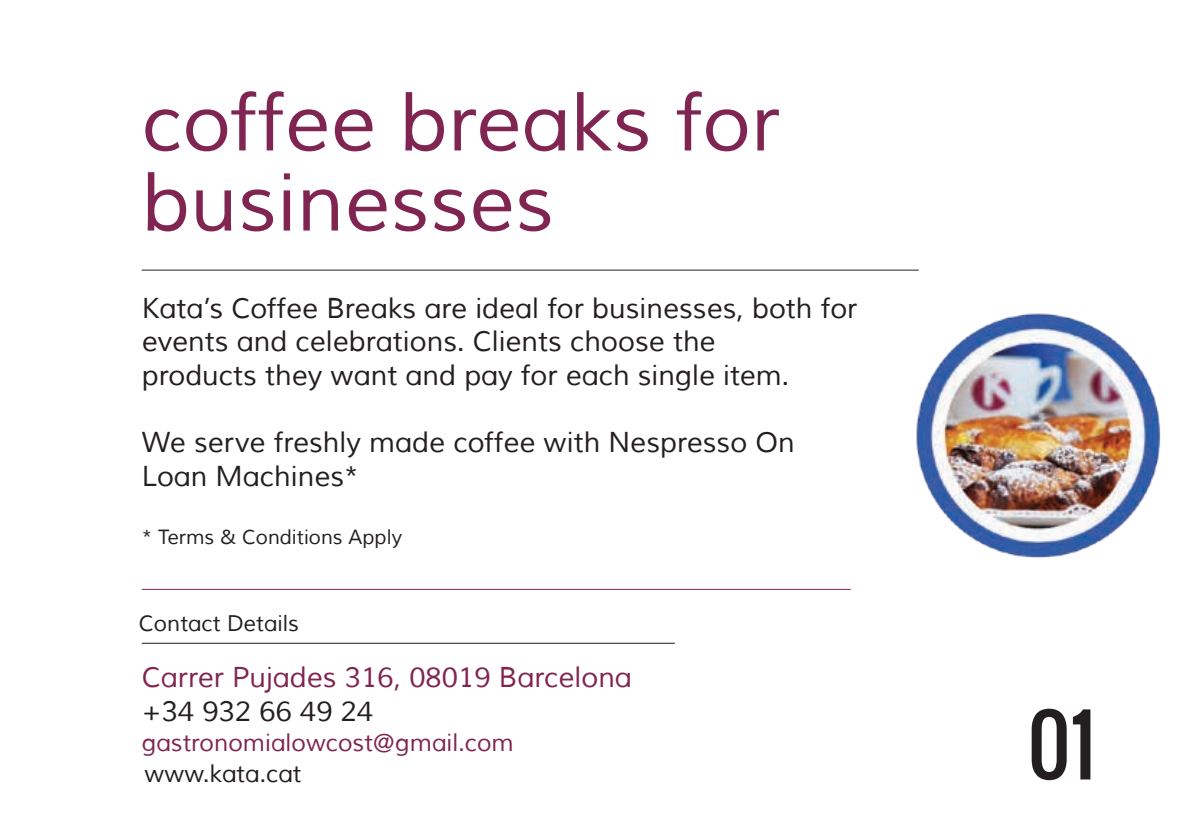
<style>
.page{position:relative;width:1191px;height:840px;background:#fff}
.page>*{position:absolute;margin:0;border:0;box-sizing:border-box;transform-origin:0 0}
.t1{font:80px/80px "Muli";color:#802451}
.t2{font:80px "Oswald";color:#231f20}
.t3{font:28px/33.6px "Muli";color:#231f20}
.t4{font:28px "Muli";color:#802451}
.t5{font:24px "Muli";color:#802451}
.t6{font:24px "Muli";color:#231f20}
.t7{font:22px "Muli";color:#231f20}
.t8{font:20px "Muli";color:#231f20}
</style>
<div class="page">
<hr style="left:142px;top:269px;width:776px;height:1px;background:#231f20">
<hr style="left:142px;top:588px;width:708px;height:1px;background:#802451">
<hr style="left:142px;top:642px;width:533px;height:1px;background:#231f20">
<img style="left:916px;top:313px;width:245px;height:245px">
<h1 class="t1" style="left:142px;top:84px;width:639px">coffee breaks for businesses</h1>
<p class="t3" style="left:142px;top:291px;width:717px">Kata’s Coffee Breaks are ideal for businesses, both for events and celebrations. Clients choose the<br>products they want and pay for each single item.</p>
<p class="t3" style="left:142px;top:426px;width:654px">We serve freshly made coffee with Nespresso On<br>Loan Machines*</p>
<p class="t8" style="left:142px;top:524px;width:262px">* Terms &amp; Conditions Apply</p>
<p class="t7" style="left:139px;top:609px;width:162px">Contact Details</p>
<p class="t4" style="left:142px;top:659px;width:492px">Carrer Pujades 316, 08019 Barcelona</p>
<p class="t3" style="left:142px;top:694px;width:233px">+34 932 66 49 24</p>
<p class="t5" style="left:142px;top:727px;width:373px">gastronomialowcost@gmail.com</p>
<p class="t6" style="left:145px;top:758px;width:158px">www.kata.cat</p>
<h1 class="t2" style="left:1028px;top:684px;width:69px">01</h1>
</div>
